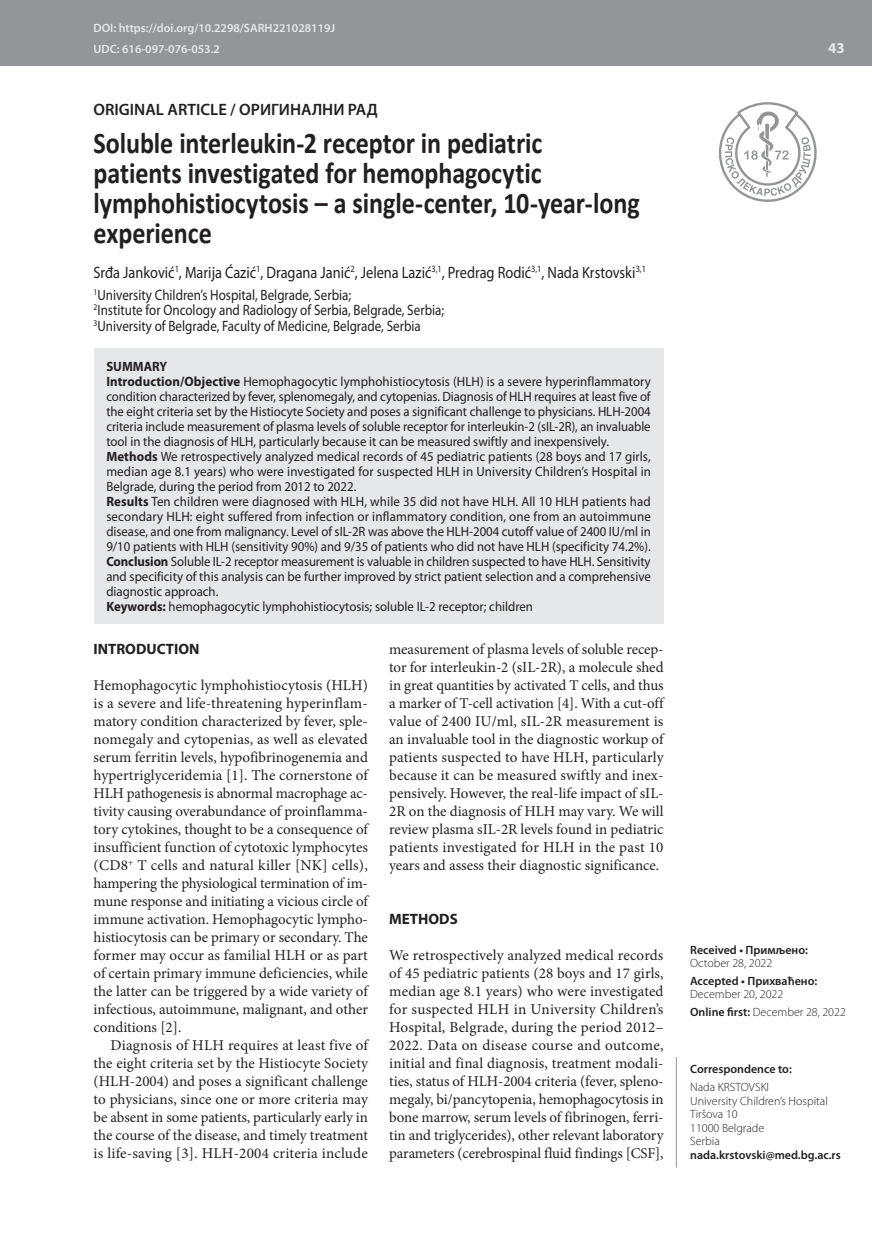
<style>
.page{position:relative;width:872px;height:1234px;background:#fff}
.page>*{position:absolute;margin:0;border:0;box-sizing:border-box;transform-origin:0 0}
.t1{font:700 30px/30px "Calibri";letter-spacing:-.005em;color:#231f20;scale:.87 1}
.t2{font:16.5px "Myriad Pro";color:#231f20;scale:.87 1}
.t3{font:600 16.5px "Myriad Pro";color:#231f20}
.t4{font:15px/18px "Minion Pro";letter-spacing:-.005em;color:#231f20;text-align:justify}
.t5{font:15px/15.8px "Myriad Pro";color:#231f20;scale:.87 1}
.t6{font:700 15px "Myriad Pro";color:#231f20}
.t7{font:700 15px "Myriad Pro";color:#e6e7e9}
.t8{font:13.5px/15px "Myriad Pro";color:#231f20;scale:.96 1}
.t9{font:300 12px/13.5px "Myriad Pro";color:#231f20}
.t10{font:600 12px "Myriad Pro";color:#231f20}
.t11{font:600 12px/21.3px "Myriad Pro";color:#e6e7e9}
.s1{font-weight:700}
.s2{font-weight:600}
</style>
<div class="page">
<div style="left:0;top:0;width:872px;height:66px;background:#939598"></div>
<svg style="left:719px;top:102px;width:98px;height:100px"></svg>
<hr style="left:676px;top:1056px;width:1px;height:111px;background:#939598">
<div style="left:94px;top:348px;width:569px;height:275px;background:#e6e7e9"></div>
<p class="t11" style="left:94px;top:17px;width:243px">DOI: https://doi.org/10.2298/SARH221028119J<br>UDC: 616-097-076-053.2</p>
<p class="t3" style="left:94px;top:98px;width:286px">ORIGINAL ARTICLE / ОРИГИНАЛНИ РАД</p>
<h1 class="t1" style="left:94px;top:128px;width:629px">Soluble interleukin-2 receptor in pediatric<br>patients investigated for hemophagocytic lymphohistiocytosis – a single-center, 10-year-long experience</h1>
<p class="t2" style="left:94px;top:262px;width:636px">Srđa Janković<sup>1</sup>, Marija Ćazić<sup>1</sup>, Dragana Janić<sup>2</sup>, Jelena Lazić<sup>3,1</sup>, Predrag Rodić<sup>3,1</sup>, Nada Krstovski<sup>3,1</sup></p>
<p class="t5" style="left:94px;top:286px;width:404px"><sup>1</sup>University Children’s Hospital, Belgrade, Serbia;<br><sup>2</sup>Institute for Oncology and Radiology of Serbia, Belgrade, Serbia;<br><sup>3</sup>University of Belgrade, Faculty of Medicine, Belgrade, Serbia</p>
<p class="t8" style="left:106px;top:358px;width:569px"><span class="s1">SUMMARY<br>Introduction/Objective</span> Hemophagocytic lymphohistiocytosis (HLH) is a severe hyperinflammatory condition characterized by fever, splenomegaly, and cytopenias. Diagnosis of HLH requires at least five of the eight criteria set by the Histiocyte Society and poses a significant challenge to physicians. HLH-2004 criteria include measurement of plasma levels of soluble receptor for interleukin-2 (sIL-2R), an invaluable tool in the diagnosis of HLH, particularly because it can be measured swiftly and inexpensively.<br><span class="s1">Methods</span> We retrospectively analyzed medical records of 45 pediatric patients (28 boys and 17 girls, median age 8.1 years) who were investigated for suspected HLH in University Children’s Hospital in Belgrade, during the period from 2012 to 2022.<br><span class="s1">Results</span> Ten children were diagnosed with HLH, while 35 did not have HLH. All 10 HLH patients had secondary HLH: eight suffered from infection or inflammatory condition, one from an autoimmune disease, and one from malignancy. Level of sIL-2R was above the HLH-2004 cutoff value of 2400 IU/ml in 9/10 patients with HLH (sensitivity 90%) and 9/35 of patients who did not have HLH (specificity 74.2%).<br><span class="s1">Conclusion</span> Soluble IL-2 receptor measurement is valuable in children suspected to have HLH. Sensitivity and specificity of this analysis can be further improved by strict patient selection and a comprehensive diagnostic approach.<br><span class="s1">Keywords:</span> hemophagocytic lymphohistiocytosis; soluble IL-2 receptor; children</p>
<p class="t6" style="left:94px;top:639px;width:107px">INTRODUCTION</p>
<p class="t4" style="left:94px;top:676px;width:276px">Hemophagocytic lymphohistiocytosis (HLH) is a severe and life-threatening hyperinflam&shy;matory condition characterized by fever, sple&shy;nomegaly and cytopenias, as well as elevated serum ferritin levels, hypofibrinogenemia and hypertriglyceridemia [1]. The cornerstone of HLH pathogenesis is abnormal macrophage ac&shy;tivity causing overabundance of proinflamma&shy;tory cytokines, thought to be a consequence of insufficient function of cytotoxic lymphocytes (CD8<sup>+</sup> T cells and natural killer [NK] cells), hampering the physiological termination of im&shy;mune response and initiating a vicious circle of immune activation. Hemophagocytic lympho&shy;histiocytosis can be primary or secondary. The former may occur as familial HLH or as part of certain primary immune deficiencies, while the latter can be triggered by a wide variety of infectious, autoimmune, malignant, and other conditions [2].</p>
<p class="t4" style="left:94px;top:1036px;width:276px;text-indent:17px">Diagnosis of HLH requires at least five of the eight criteria set by the Histiocyte Society (HLH-2004) and poses a significant challenge to physicians, since one or more criteria may be absent in some patients, particularly early in the course of the disease, and timely treatment is life-saving [3]. HLH-2004 criteria include</p>
<p class="t4" style="left:389px;top:640px;width:276px">measurement of plasma levels of soluble recep&shy;tor for interleukin-2 (sIL-2R), a molecule shed in great quantities by activated T cells, and thus a marker of T-cell activation [4]. With a cut-off value of 2400 IU/ml, sIL-2R measurement is an invaluable tool in the diagnostic workup of patients suspected to have HLH, particularly because it can be measured swiftly and inex&shy;pensively. However, the real-life impact of sIL-2R on the diagnosis of HLH may vary. We will review plasma sIL-2R levels found in pediatric patients investigated for HLH in the past 10 years and assess their diagnostic significance.</p>
<p class="t6" style="left:389px;top:909px;width:70px">METHODS</p>
<p class="t4" style="left:389px;top:946px;width:276px">We retrospectively analyzed medical records of 45 pediatric patients (28 boys and 17 girls, median age 8.1 years) who were investigated for suspected HLH in University Children’s Hospital, Belgrade, during the period 2012– 2022. Data on disease course and outcome, initial and final diagnosis, treatment modali&shy;ties, status of HLH-2004 criteria (fever, spleno&shy;megaly, bi/pancytopenia, hemophagocytosis in bone marrow, serum levels of fibrinogen, ferri&shy;tin and triglycerides), other relevant laboratory parameters (cerebrospinal fluid findings [CSF],</p>
<p class="t7" style="left:828px;top:38px;width:18px">43</p>
<p class="t10" style="left:690px;top:941px;width:119px">Received • Примљено:</p>
<p class="t9" style="left:690px;top:956px;width:84px">October 28, 2022</p>
<p class="t10" style="left:690px;top:972px;width:129px">Accepted • Прихваћено:</p>
<p class="t9" style="left:690px;top:985px;width:157px;line-height:17.7px">December 20, 2022<br><span class="s2">Online first:</span> December 28, 2022</p>
<p class="t10" style="left:690px;top:1061px;width:103px">Correspondence to:</p>
<p class="t9" style="left:690px;top:1080px;width:139px">Nada KRSTOVSKI<br>University Children’s Hospital<br>Tiršova 10<br>11000 Belgrade<br>Serbia</p>
<p class="t10" style="left:690px;top:1146px;width:152px">nada.krstovski@med.bg.ac.rs</p>
</div>
